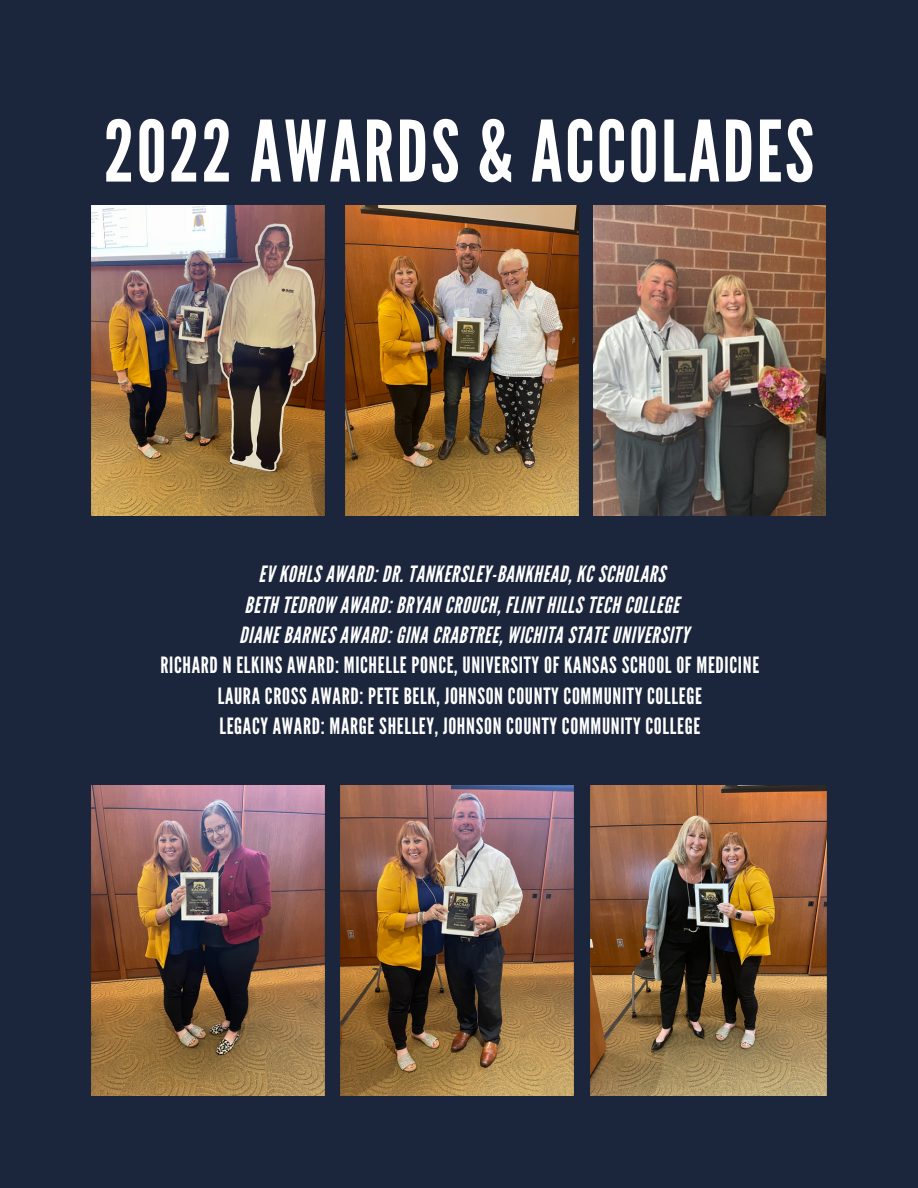
<style>
.page{position:relative;width:918px;height:1188px;background:#1b253c}
.page>*{position:absolute;margin:0;border:0;box-sizing:border-box;transform-origin:0 0}
.t1{font:84.45px "League Gothic";letter-spacing:.03em;color:#fff}
.t2{font:22.35px/30.3px "League Gothic";letter-spacing:.03em;color:#fff;text-align:center}
.t3{font:italic 22.35px/30.3px "League Gothic";letter-spacing:.03em;color:#fff;text-align:center}
</style>
<div class="page">
<img style="left:341px;top:785px;width:233px;height:311px">
<img style="left:92px;top:205px;width:233px;height:311px">
<img style="left:92px;top:785px;width:233px;height:311px">
<img style="left:345px;top:205px;width:233px;height:311px">
<img style="left:590px;top:785px;width:236px;height:311px">
<img style="left:593px;top:205px;width:233px;height:311px">
<h1 class="t1" style="left:104px;top:103px;width:712px">2022 AWARDS &amp; ACCOLADES</h1>
<p class="t3" style="left:239px;top:560px;width:451px">EV KOHLS AWARD: DR. TANKERSLEY-BANKHEAD, KC SCHOLARS<br>BETH TEDROW AWARD: BRYAN CROUCH, FLINT HILLS TECH COLLEGE<br>DIANE BARNES AWARD: GINA CRABTREE, WICHITA STATE UNIVERSITY</p>
<p class="t2" style="left:160px;top:651px;width:600px">RICHARD N ELKINS AWARD: MICHELLE PONCE, UNIVERSITY OF KANSAS SCHOOL OF MEDICINE<br>LAURA CROSS AWARD: PETE BELK, JOHNSON COUNTY COMMUNITY COLLEGE<br>LEGACY AWARD: MARGE SHELLEY, JOHNSON COUNTY COMMUNITY COLLEGE</p>
</div>
